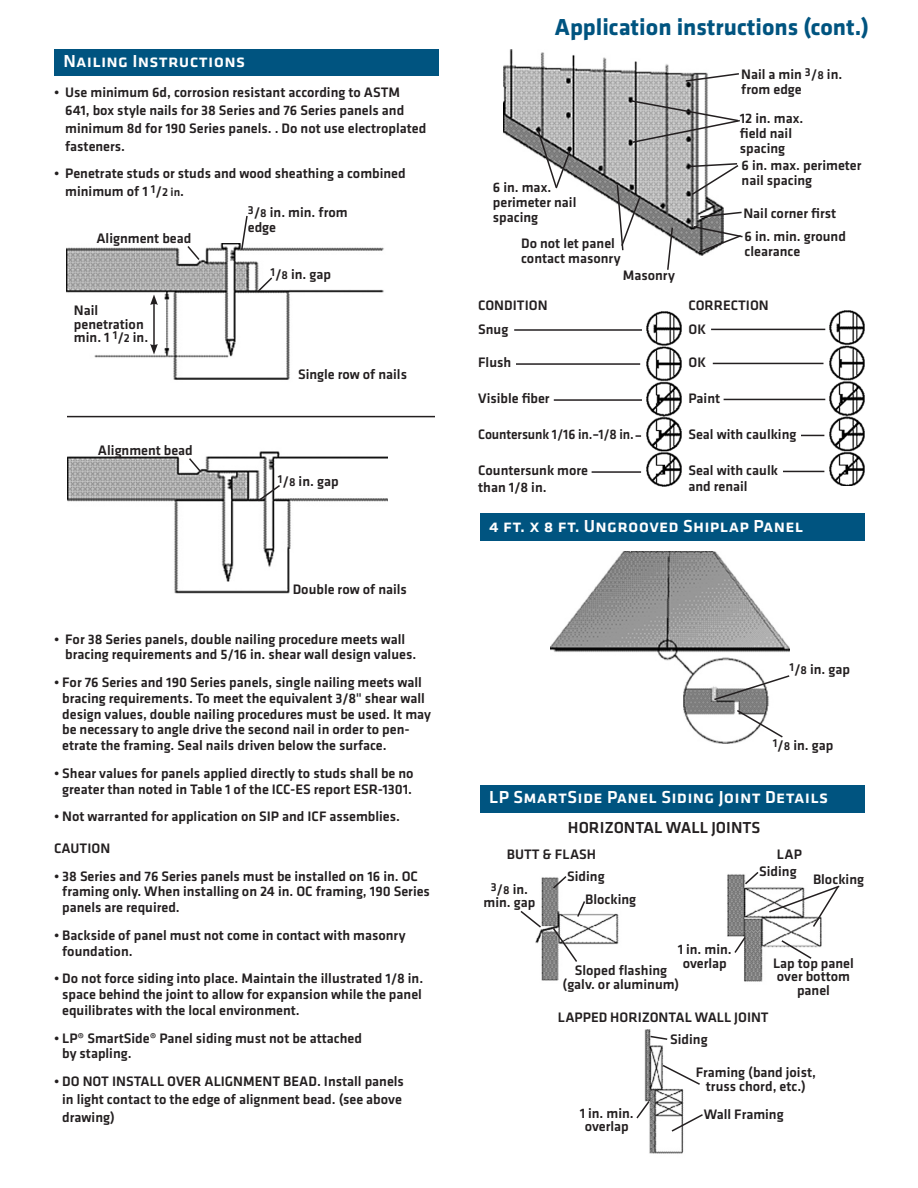
<style>
.page{position:relative;width:918px;height:1188px;background:#fff}
.page>*{position:absolute;margin:0;border:0;box-sizing:border-box;transform-origin:0 0}
.t1{font:700 24px "Klavika";color:#005480}
.new_subs{font:500 18px "Klavika";letter-spacing:.015em;color:#fff}
.t2{font:500 16.5px "Klavika";color:#231f20}
.t3{font:500 14.25px/15.8px "Klavika";color:#231f20}
.t4{font:500 14.25px "Klavika";color:#231f20;scale:.95 1}
.s1{font-size:12px}
</style>
<div class="page">
<div style="left:54px;top:49px;width:384px;height:27px;background:#005480"></div>
<div style="left:480px;top:514px;width:384px;height:27px;background:#005480"></div>
<div style="left:480px;top:785px;width:384px;height:27px;background:#005480"></div>
<img style="left:67px;top:243px;width:317px;height:137px">
<svg style="left:186px;top:244px;width:15px;height:18px"></svg>
<svg style="left:240px;top:215px;width:9px;height:36px"></svg>
<svg style="left:256px;top:276px;width:18px;height:17px"></svg>
<img style="left:68px;top:451px;width:319px;height:143px">
<svg style="left:256px;top:484px;width:26px;height:19px"></svg>
<svg style="left:187px;top:457px;width:16px;height:17px"></svg>
<hr style="left:153px;top:303px;width:2px;height:43px;background:#231f20">
<svg style="left:150px;top:294px;width:8px;height:11px"></svg>
<svg style="left:150px;top:344px;width:8px;height:10px"></svg>
<hr style="left:67px;top:416px;width:368px;height:1px;background:#231f20">
<img style="left:503px;top:50px;width:221px;height:206px">
<svg style="left:536px;top:129px;width:36px;height:61px"></svg>
<svg style="left:616px;top:183px;width:26px;height:69px"></svg>
<svg style="left:666px;top:226px;width:8px;height:44px"></svg>
<svg style="left:692px;top:225px;width:51px;height:29px"></svg>
<svg style="left:699px;top:211px;width:43px;height:8px"></svg>
<svg style="left:688px;top:162px;width:51px;height:34px"></svg>
<svg style="left:629px;top:99px;width:111px;height:45px"></svg>
<svg style="left:684px;top:72px;width:55px;height:11px"></svg>
<img style="left:646px;top:311px;width:36px;height:176px">
<hr style="left:514px;top:329px;width:128px;height:2px;background:#231f20">
<hr style="left:516px;top:363px;width:124px;height:2px;background:#231f20">
<hr style="left:554px;top:399px;width:88px;height:2px;background:#231f20">
<hr style="left:592px;top:471px;width:49px;height:2px;background:#231f20">
<img style="left:830px;top:311px;width:35px;height:175px">
<hr style="left:711px;top:329px;width:114px;height:1px;background:#231f20">
<hr style="left:713px;top:363px;width:111px;height:1px;background:#231f20">
<hr style="left:724px;top:399px;width:101px;height:1px;background:#231f20">
<svg style="left:801px;top:435px;width:23px;height:1px"></svg>
<hr style="left:783px;top:471px;width:41px;height:1px;background:#231f20">
<img style="left:551px;top:552px;width:239px;height:192px">
<svg style="left:713px;top:674px;width:77px;height:27px"></svg>
<svg style="left:735px;top:709px;width:49px;height:30px"></svg>
<img style="left:535px;top:877px;width:84px;height:104px">
<svg style="left:551px;top:926px;width:28px;height:38px"></svg>
<svg style="left:551px;top:876px;width:17px;height:14px"></svg>
<svg style="left:576px;top:900px;width:10px;height:18px"></svg>
<svg style="left:520px;top:909px;width:23px;height:20px"></svg>
<img style="left:727px;top:874px;width:95px;height:108px">
<svg style="left:780px;top:939px;width:33px;height:21px"></svg>
<svg style="left:743px;top:872px;width:17px;height:14px"></svg>
<svg style="left:767px;top:884px;width:73px;height:45px"></svg>
<svg style="left:733px;top:935px;width:14px;height:20px"></svg>
<img style="left:644px;top:1030px;width:40px;height:124px">
<svg style="left:636px;top:1099px;width:15px;height:21px"></svg>
<svg style="left:649px;top:1035px;width:20px;height:6px"></svg>
<svg style="left:661px;top:1063px;width:39px;height:23px"></svg>
<svg style="left:670px;top:1113px;width:33px;height:20px"></svg>
<p class="new_subs" style="left:63px;top:49px;width:183px">Nailing Instructions</p>
<p class="t3" style="left:65px;top:83px;width:363px;line-height:18px;text-indent:-11px">• Use minimum 6d, corrosion resistant according to ASTM 641, box style nails for 38 Series and 76 Series panels and minimum 8d for 190 Series panels. . Do not use electroplated fasteners.</p>
<p class="t3" style="left:65px;top:164px;width:342px;line-height:18px;text-indent:-11px">• Penetrate studs or studs and wood sheathing a combined minimum of 1 <sup>1</sup>/<span class="s1">2 in</span>.</p>
<p class="t3" style="left:96px;top:230px;width:96px">Alignment bead</p>
<p class="t3" style="left:74px;top:302px;width:26px">Nail</p>
<p class="t3" style="left:74px;top:316px;width:71px">penetration</p>
<p class="t3" style="left:74px;top:329px;width:76px">min. 1 <sup>1</sup>/<span class="s1">2</span> in.</p>
<p class="t3" style="left:98px;top:442px;width:96px">Alignment bead</p>
<p class="t3" style="left:248px;top:204px;width:101px;line-height:15px"><sup>3</sup>/<span class="s1">8</span> in. min. from edge</p>
<p class="t3" style="left:270px;top:266px;width:62px"><sup>1</sup>/<span class="s1">8</span> in. gap</p>
<p class="t3" style="left:298px;top:366px;width:111px">Single row of nails</p>
<p class="t3" style="left:278px;top:473px;width:62px"><sup>1</sup>/<span class="s1">8</span> in. gap</p>
<p class="t3" style="left:293px;top:581px;width:116px">Double row of nails</p>
<p class="t3" style="left:65px;top:631px;width:353px;text-indent:-11px">• For 38 Series panels, double nailing procedure meets wall bracing requirements and 5/16 in. shear wall design values.</p>
<p class="t3" style="left:62px;top:674px;width:370px;text-indent:-8px">• For 76 Series and 190 Series panels, single nailing meets wall bracing requirements. To meet the equivalent 3/8" shear wall design values, double nailing procedures must be used. It may be necessary to angle drive the second nail in order to pen&shy;etrate the framing. Seal nails driven below the surface.</p>
<p class="t3" style="left:54px;top:765px;width:361px;text-align:center">• Shear values for panels applied directly to studs shall be no greater than noted in Table 1 of the ICC-ES report ESR-1301.</p>
<p class="t3" style="left:54px;top:808px;width:348px">• Not warranted for application on SIP and ICF assemblies.</p>
<p class="t3" style="left:54px;top:840px;width:58px">CAUTION</p>
<p class="t3" style="left:62px;top:868px;width:369px;text-indent:-8px">• 38 Series and 76 Series panels must be installed on 16 in. OC framing only. When installing on 24 in. OC framing, 190 Series panels are required.</p>
<p class="t3" style="left:62px;top:927px;width:345px;text-indent:-8px">• Backside of panel must not come in contact with masonry foundation.</p>
<p class="t3" style="left:62px;top:970px;width:363px;text-align:justify;text-indent:-8px">• Do not force siding into place. Maintain the illustrated 1/8 in. space behind the joint to allow for expansion while the panel equilibrates with the local environment.</p>
<p class="t3" style="left:62px;top:1030px;width:301px;text-indent:-8px">• LP® SmartSide® Panel siding must not be attached by stapling.</p>
<p class="t3" style="left:62px;top:1072px;width:343px;line-height:18px;text-indent:-8px">• DO NOT INSTALL OVER ALIGNMENT BEAD. Install panels in light contact to the edge of alignment bead. (see above drawing)</p>
<p class="t1" style="left:555px;top:10px;width:315px">Application instructions (cont.)</p>
<p class="t3" style="left:493px;top:180px;width:85px;line-height:15px">6 in. max. perimeter nail spacing</p>
<p class="t3" style="left:521px;top:236px;width:101px;line-height:15px">Do not let panel contact masonry</p>
<p class="t3" style="left:623px;top:268px;width:54px">Masonry</p>
<p class="t3" style="left:478px;top:297px;width:71px">CONDITION</p>
<p class="t3" style="left:478px;top:321px;width:32px">Snug</p>
<p class="t3" style="left:478px;top:354px;width:35px">Flush</p>
<p class="t3" style="left:478px;top:390px;width:73px">Visible fiber</p>
<p class="t4" style="left:478px;top:425px;width:165px">Countersunk 1/16 in.–1/8 in.</p>
<p class="t3" style="left:478px;top:462px;width:111px">Countersunk more</p>
<p class="t3" style="left:478px;top:479px;width:70px">than 1/8 in.</p>
<p class="t3" style="left:741px;top:67px;width:103px;line-height:15px">Nail a min <sup>3</sup>/<span class="s1">8</span> in. from edge</p>
<p class="t3" style="left:740px;top:111px;width:65px;line-height:15px">12 in. max. field nail spacing</p>
<p class="t3" style="left:742px;top:157px;width:121px;line-height:15px">6 in. max. perimeter nail spacing</p>
<p class="t3" style="left:743px;top:205px;width:94px">Nail corner first</p>
<p class="t3" style="left:745px;top:229px;width:103px;line-height:15px">6 in. min. ground clearance</p>
<p class="t3" style="left:688px;top:297px;width:82px">CORRECTION</p>
<p class="t3" style="left:688px;top:321px;width:19px">OK</p>
<p class="t3" style="left:688px;top:354px;width:19px">OK</p>
<p class="t3" style="left:688px;top:390px;width:33px">Paint</p>
<p class="t3" style="left:688px;top:426px;width:109px">Seal with caulking</p>
<p class="t3" style="left:688px;top:462px;width:91px">Seal with caulk</p>
<p class="t3" style="left:688px;top:478px;width:61px">and renail</p>
<p class="new_subs" style="left:489px;top:514px;width:316px">4 ft. x 8 ft. Ungrooved Shiplap Panel</p>
<p class="t3" style="left:789px;top:661px;width:62px"><sup>1</sup>/<span class="s1">8</span> in. gap</p>
<p class="t3" style="left:773px;top:737px;width:62px"><sup>1</sup>/<span class="s1">8</span> in. gap</p>
<p class="new_subs" style="left:489px;top:785px;width:340px">LP SmartSide Panel Siding Joint Details</p>
<p class="t2" style="left:568px;top:817px;width:122px">HORIZONTAL Walljoints</p>
<p class="t3" style="left:507px;top:846px;width:91px">BUTT &amp; FLASH</p>
<p class="t3" style="left:777px;top:846px;width:27px">LAP</p>
<p class="t3" style="left:567px;top:868px;width:39px">Siding</p>
<p class="t3" style="left:483px;top:882px;width:53px;line-height:13.5px;text-align:center"><sup>3</sup>/<span class="s1">8</span> in. min. gap</p>
<p class="t3" style="left:585px;top:891px;width:53px">Blocking</p>
<p class="t3" style="left:759px;top:864px;width:39px">Siding</p>
<p class="t3" style="left:813px;top:871px;width:53px">Blocking</p>
<p class="t3" style="left:678px;top:942px;width:56px;line-height:13.5px;text-align:center">1 in. min. overlap</p>
<p class="t3" style="left:563px;top:964px;width:118px;line-height:13.5px;text-align:center">Sloped flashing (galv. or aluminum)</p>
<p class="t3" style="left:773px;top:956px;width:82px;line-height:13.5px;text-align:center">Lap top panel over bottom panel</p>
<p class="t3" style="left:558px;top:1009px;width:212px">LAPPED HORIZONTAL WALL JOINT</p>
<p class="t3" style="left:670px;top:1031px;width:39px">Siding</p>
<p class="t3" style="left:696px;top:1065px;width:122px;line-height:13.5px;text-align:center">Framing (band joist, truss chord, etc.)</p>
<p class="t3" style="left:580px;top:1105px;width:56px">1 in. min.</p>
<p class="t3" style="left:704px;top:1106px;width:81px">Wall Framing</p>
<p class="t3" style="left:585px;top:1118px;width:46px">overlap</p>
</div>
